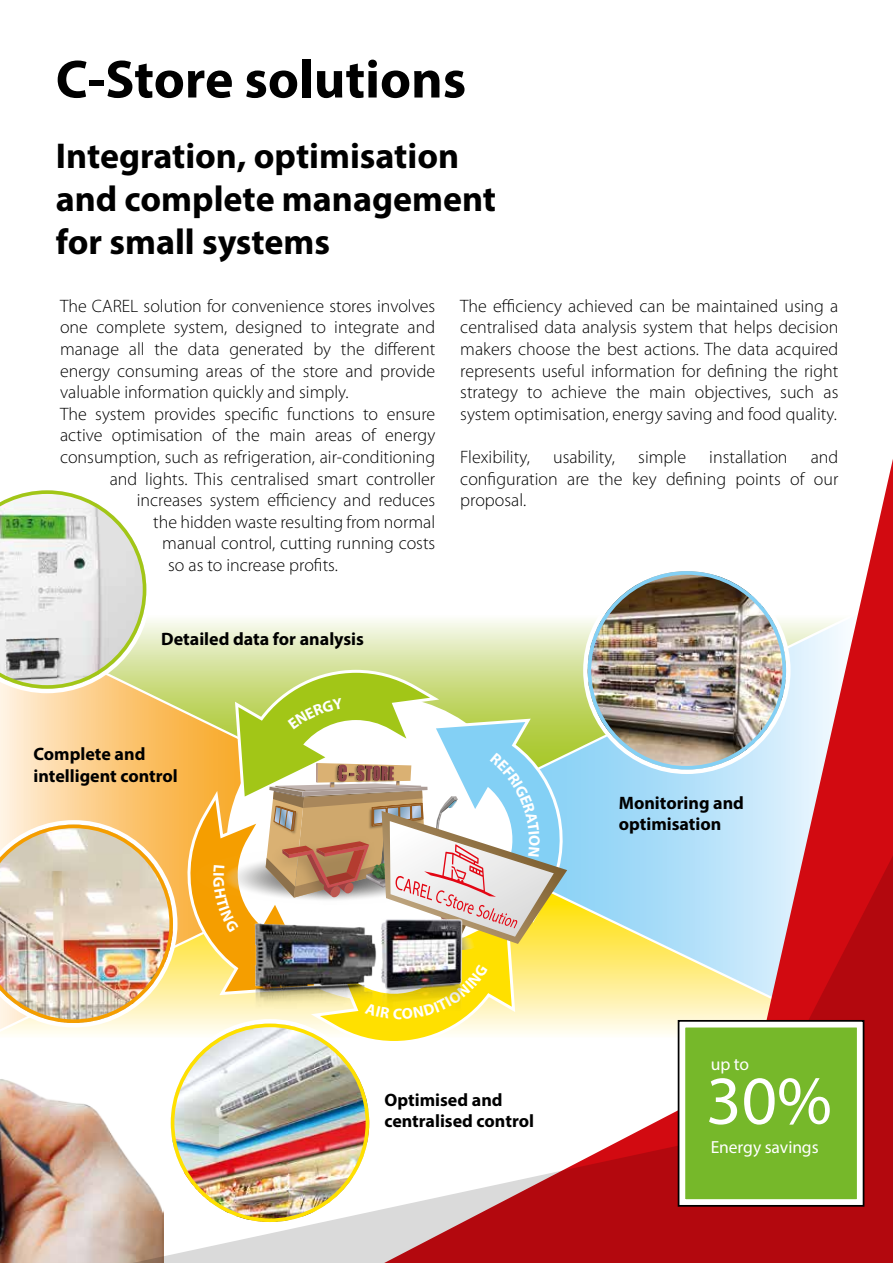
<style>
.page{position:relative;width:893px;height:1263px;background:#fff}
.page>*{position:absolute;margin:0;border:0;box-sizing:border-box;transform-origin:0 0}
.t1{font:69.15px "Myriad Pro";color:#fff}
.t2{font:700 54px "Myriad Pro";color:#000}
.t3{font:700 36px/43.2px "Myriad Pro";color:#000}
.t4{font:300 18px/21.6px "Myriad Pro";color:#000;text-align:justify}
.t5{font:700 18px/21.6px "Myriad Pro";color:#000}
.t6{font:17.55px "Myriad Pro";letter-spacing:-.005em;color:#fff}
</style>
<div class="page">
<img style="left:574px;top:459px;width:319px;height:347px">
<svg style="left:34px;top:806px;width:859px;height:457px;background:#cb8482"></svg>
<div style="left:679px;top:1021px;width:184px;height:185px;background:#fff"></div>
<div style="left:678px;top:1020px;width:186px;height:187px;border:2px solid #000"></div>
<div style="left:684px;top:1026px;width:174px;height:174px;background:#76b82a"></div>
<div style="left:683px;top:1026px;width:176px;height:175px;border:2px solid #fff"></div>
<img style="left:0;top:490px;width:574px;height:736px">
<h2 class="t2" style="left:56px;top:44px;width:412px">C-Store solutions</h2>
<h3 class="t3" style="left:56px;top:133px;width:442px">Integration, optimisation and complete management for small systems</h3>
<p class="t4" style="left:60px;top:295px;width:377px">The CAREL solution for convenience stores involves</p>
<p class="t4" style="left:60px;top:316px;width:377px">one complete system, designed to integrate and</p>
<p class="t4" style="left:60px;top:338px;width:377px">manage all the data generated by the different</p>
<p class="t4" style="left:60px;top:360px;width:377px">energy consuming areas of the store and provide</p>
<p class="t4" style="left:60px;top:381px;width:290px">valuable information quickly and simply.</p>
<p class="t4" style="left:60px;top:403px;width:377px">The system provides specific functions to ensure</p>
<p class="t4" style="left:60px;top:424px;width:377px">active optimisation of the main areas of energy</p>
<p class="t4" style="left:60px;top:446px;width:377px">consumption, such as refrigeration, air-conditioning</p>
<p class="t4" style="left:110px;top:468px;width:327px">and lights. This centralised smart controller</p>
<p class="t4" style="left:137px;top:489px;width:300px">increases system efficiency and reduces</p>
<p class="t4" style="left:153px;top:511px;width:283px">the hidden waste resulting from normal</p>
<p class="t4" style="left:162px;top:532px;width:275px">manual control, cutting running costs</p>
<p class="t4" style="left:168px;top:554px;width:171px">so as to increase profits.</p>
<p class="t5" style="left:161px;top:627px;width:204px">Detailed data for analysis</p>
<p class="t4" style="left:460px;top:295px;width:380px">The efficiency achieved can be maintained using a centralised data analysis system that helps decision makers choose the best actions. The data acquired represents useful information for defining the right strategy to achieve the main objectives, such as system optimisation, energy saving and food quality.</p>
<p class="t4" style="left:460px;top:446px;width:71px">Flexibility,</p>
<p class="t4" style="left:553px;top:446px;width:64px">usability,</p>
<p class="t4" style="left:638px;top:446px;width:49px">simple</p>
<p class="t4" style="left:709px;top:446px;width:80px">installation</p>
<p class="t4" style="left:460px;top:446px;width:380px;text-indent:350px">and configuration are the key defining points of our proposal.</p>
<p class="t5" style="left:34px;top:743px;width:146px">Complete and intelligent control</p>
<p class="t5" style="left:619px;top:791px;width:127px">Monitoring and optimisation</p>
<p class="t6" style="left:711px;top:1054px;width:40px">up to</p>
<p class="t5" style="left:384px;top:1088px;width:151px">Optimised and centralised control</p>
<h1 class="t1" style="left:706px;top:1058px;width:127px">30%</h1>
<p class="t6" style="left:711px;top:1136px;width:109px">Energy savings</p>
</div>
